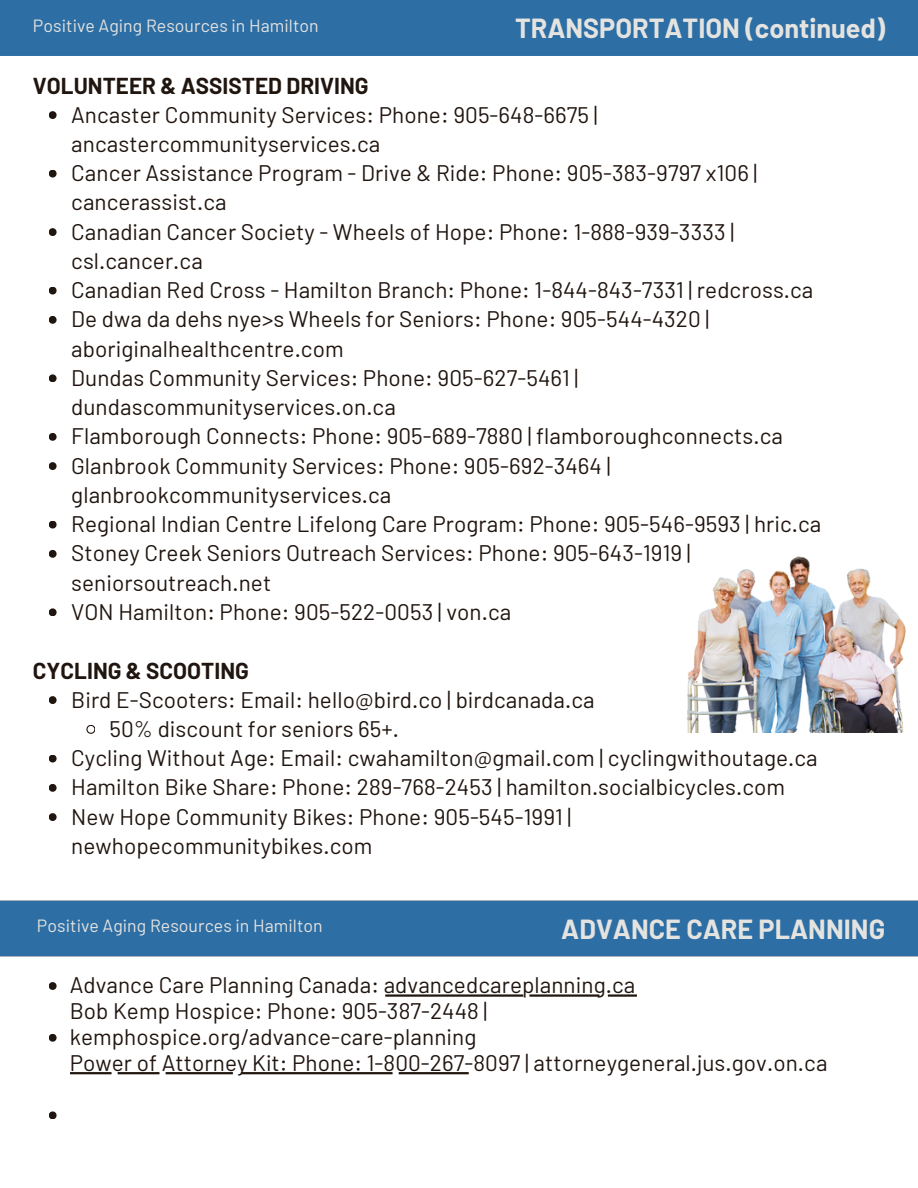
<style>
.page{position:relative;width:918px;height:1188px;background:#fff}
.page>*{position:absolute;margin:0;border:0;box-sizing:border-box;transform-origin:0 0}
.t1{font:700 27px "Barlow";color:#e4e3df}
.t2{font:22.5px/29.2px "Barlow";letter-spacing:.005em;color:#20150f}
.t3{font:700 22.5px "Barlow";color:#20150f}
.t4{font:17.7px "Barlow";letter-spacing:.005em;color:#e4e3df}
</style>
<div class="page">
<div style="left:0;top:0;width:918px;height:55px;background:#2d6ea5"></div>
<img style="left:687px;top:556px;width:219px;height:177px">
<svg style="left:49px;top:111px;width:8px;height:8px"></svg>
<svg style="left:49px;top:170px;width:8px;height:8px"></svg>
<svg style="left:49px;top:228px;width:8px;height:8px"></svg>
<svg style="left:49px;top:287px;width:8px;height:8px"></svg>
<svg style="left:49px;top:316px;width:8px;height:8px"></svg>
<svg style="left:49px;top:374px;width:8px;height:8px"></svg>
<svg style="left:49px;top:433px;width:8px;height:8px"></svg>
<svg style="left:49px;top:462px;width:8px;height:8px"></svg>
<svg style="left:49px;top:521px;width:8px;height:8px"></svg>
<svg style="left:49px;top:550px;width:8px;height:8px"></svg>
<svg style="left:49px;top:608px;width:8px;height:8px"></svg>
<svg style="left:49px;top:696px;width:8px;height:8px"></svg>
<svg style="left:49px;top:755px;width:8px;height:8px"></svg>
<svg style="left:49px;top:784px;width:8px;height:8px"></svg>
<svg style="left:49px;top:813px;width:8px;height:8px"></svg>
<svg style="left:49px;top:982px;width:8px;height:8px"></svg>
<svg style="left:49px;top:1034px;width:8px;height:8px"></svg>
<svg style="left:49px;top:1111px;width:8px;height:8px"></svg>
<svg style="left:86px;top:725px;width:9px;height:9px"></svg>
<svg style="left:70px;top:1072px;width:399px;height:2px"></svg>
<div style="left:0;top:900px;width:918px;height:57px;background:#2d6ea5"></div>
<svg style="left:385px;top:994px;width:252px;height:3px"></svg>
<p class="t4" style="left:33px;top:14px;width:287px">Positive Aging Resources in Hamilton</p>
<h3 class="t1" style="left:515px;top:11px;width:372px">TRANSPORTATION (continued)</h3>
<h4 class="t3" style="left:33px;top:72px;width:337px">VOLUNTEER &amp; ASSISTED DRIVING</h4>
<p class="t2" style="left:71px;top:99px;width:752px">Ancaster Community Services: Phone: 905-648-6675 | ancastercommunityservices.ca<br>Cancer Assistance Program - Drive &amp; Ride: Phone: 905-383-9797 x106 | cancerassist.ca<br>Canadian Cancer Society - Wheels of Hope: Phone: 1-888-939-3333 | csl.cancer.ca<br>Canadian Red Cross - Hamilton Branch: Phone: 1-844-843-7331 | redcross.ca De dwa da dehs nye&gt;s Wheels for Seniors: Phone: 905-544-4320 | aboriginalhealthcentre.com<br>Dundas Community Services: Phone: 905-627-5461 | dundascommunityservices.on.ca<br>Flamborough Connects: Phone: 905-689-7880 | flamboroughconnects.ca Glanbrook Community Services: Phone: 905-692-3464 | glanbrookcommunityservices.ca<br>Regional Indian Centre Lifelong Care Program: Phone: 905-546-9593 | hric.ca Stoney Creek Seniors Outreach Services: Phone: 905-643-1919 | seniorsoutreach.net<br>VON Hamilton: Phone: 905-522-0053 | von.ca</p>
<h3 class="t3" style="left:33px;top:657px;width:217px">CYCLING &amp; SCOOTING</h3>
<h4 class="t2" style="left:71px;top:684px;width:525px">Bird E-Scooters: Email: hello@bird.co | birdcanada.ca</h4>
<h4 class="t2" style="left:109px;top:713px;width:291px">50% discount for seniors 65+.</h4>
<h4 class="t2" style="left:71px;top:742px;width:748px">Cycling Without Age: Email: cwahamilton@gmail.com | cyclingwithoutage.ca Hamilton Bike Share: Phone: 289-768-2453 | hamilton.socialbicycles.com New Hope Community Bikes: Phone: 905-545-1991 | newhopecommunitybikes.com</h4>
<p class="t4" style="left:37px;top:914px;width:287px">Positive Aging Resources in Hamilton</p>
<h2 class="t1" style="left:561px;top:912px;width:325px">ADVANCE CARE PLANNING</h2>
<p class="t2" style="left:70px;top:971px;width:759px;line-height:25.8px">Advance Care Planning Canada: advancedcareplanning.ca<br>Bob Kemp Hospice: Phone: 905-387-2448 | kemphospice.org/advance-care-planning<br>Power of Attorney Kit: Phone: 1-800-267-8097 | attorneygeneral.jus.gov.on.ca</p>
</div>
